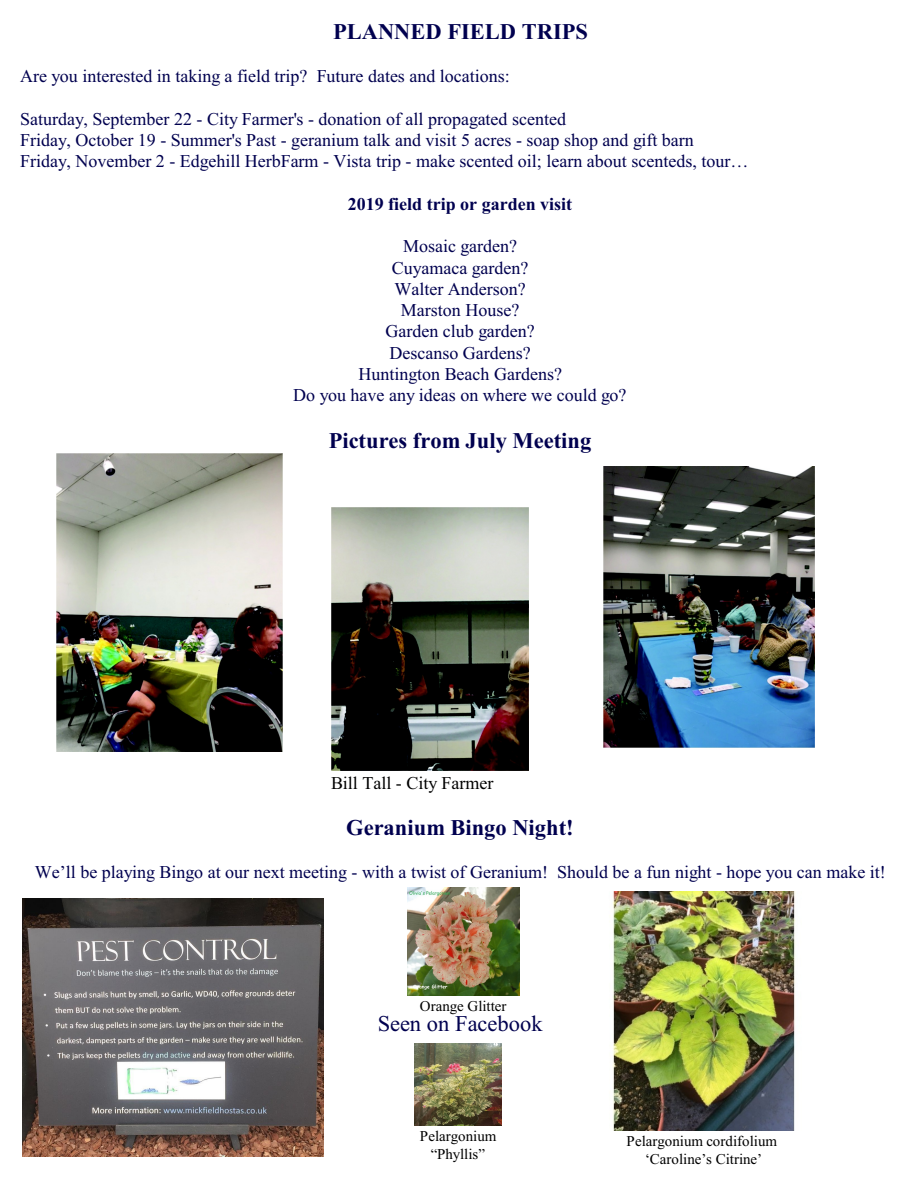
<style>
.page{position:relative;width:918px;height:1188px;background:#fff}
.page>*{position:absolute;margin:0;border:0;box-sizing:border-box;transform-origin:0 0}
.t1{font:700 22.5px "Times New Roman";color:#00004f}
.t2{font:22.5px "Times New Roman";letter-spacing:-.005em;color:#00004f}
.t3{font:18px/21.3px "Times New Roman";color:#00004f}
.t4{font:700 18px "Times New Roman";color:#00004f}
.t5{font:18px "Times New Roman";color:#000}
.t6{font:15px/17.7px "Times New Roman";color:#000;text-align:center}
</style>
<div class="page">
<img style="left:56px;top:454px;width:227px;height:298px">
<img style="left:604px;top:467px;width:210px;height:280px">
<img style="left:331px;top:508px;width:197px;height:262px">
<img style="left:22px;top:899px;width:302px;height:258px">
<img style="left:415px;top:1043px;width:86px;height:82px">
<img style="left:407px;top:888px;width:113px;height:107px">
<img style="left:612px;top:892px;width:184px;height:239px">
<p class="t1" style="left:333px;top:24px;width:257px">PLANNED FIELD TRIPS</p>
<p class="t3" style="left:20px;top:67px;width:491px">Are you interested in taking a field trip? Future dates and locations:</p>
<p class="t3" style="left:20px;top:110px;width:730px">Saturday, September 22 - City Farmer's - donation of all propagated scented<br>Friday, October 19 - Summer's Past - geranium talk and visit 5 acres - soap shop and gift barn<br>Friday, November 2 - Edgehill HerbFarm - Vista trip - make scented oil; learn about scenteds, tour…</p>
<p class="t4" style="left:348px;top:198px;width:226px">2019 field trip or garden visit</p>
<p class="t3" style="left:293px;top:237px;width:335px;text-align:center">Mosaic garden?<br>Cuyamaca garden?<br>Walter Anderson?<br>Marston House?<br>Garden club garden?<br>Descanso Gardens?<br>Huntington Beach Gardens?<br>Do you have any ideas on where we could go?</p>
<p class="t1" style="left:329px;top:433px;width:264px">Pictures from July Meeting</p>
<p class="t5" style="left:331px;top:777px;width:164px">Bill Tall - City Farmer</p>
<p class="t1" style="left:346px;top:820px;width:229px">Geranium Bingo Night!</p>
<p class="t3" style="left:35px;top:863px;width:853px">We’ll be playing Bingo at our next meeting - with a twist of Geranium! Should be a fun night - hope you can make it!</p>
<p class="t6" style="left:420px;top:999px;width:88px">Orange Glitter</p>
<p class="t2" style="left:378px;top:1016px;width:166px">Seen on Facebook</p>
<p class="t6" style="left:420px;top:1129px;width:78px">Pelargonium “Phyllis”</p>
<p class="t6" style="left:627px;top:1134px;width:152px">Pelargonium cordifolium ‘Caroline’s Citrine’</p>
</div>
